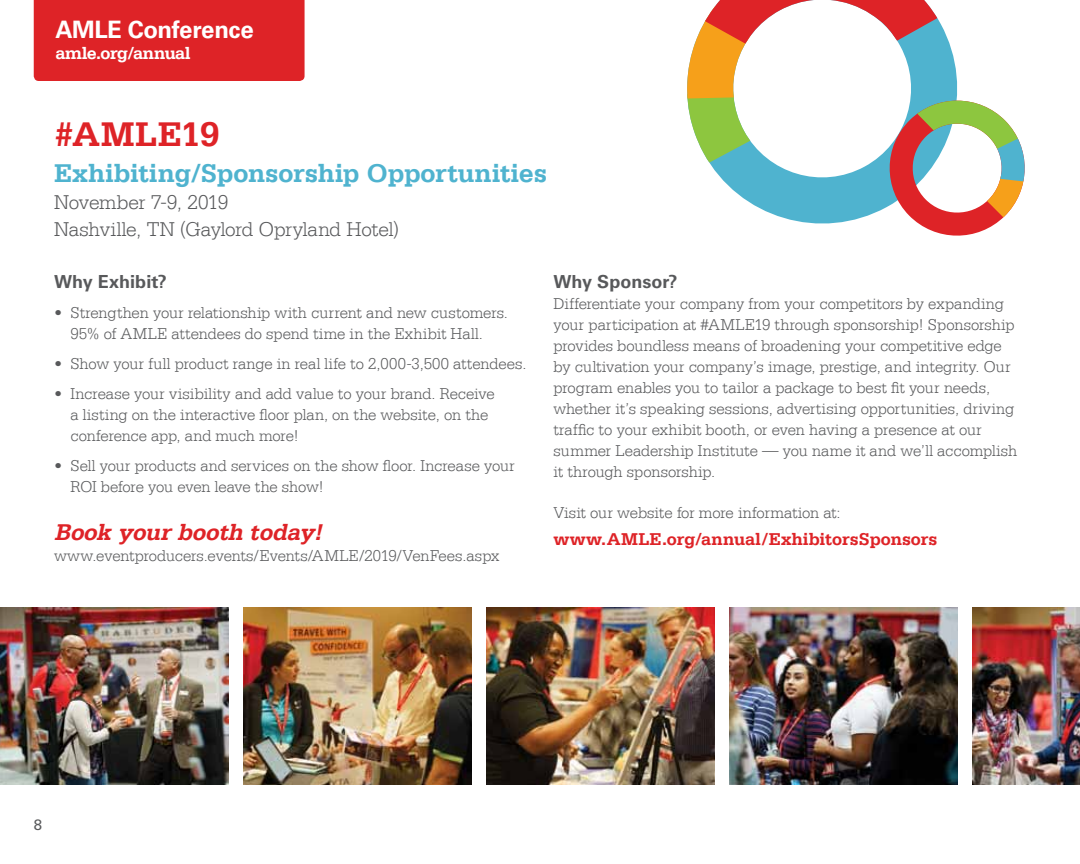
<style>
.page{position:relative;width:1080px;height:864px;background:#fff}
.page>*{position:absolute;margin:0;border:0;box-sizing:border-box;transform-origin:0 0}
.t1{font:700 36px "Serifa LT";letter-spacing:.01em;color:#de2327}
.t2{font:700 27px "Serifa LT";letter-spacing:-.005em;color:#4fb3cf}
.t3{font:italic 700 24px "Serifa LT";color:#de2327}
.t4{font:700 24px "Univers LT Std";letter-spacing:-.015em;color:#fff}
.t5{font:300 21px/27px "Serifa LT";letter-spacing:-.01em;color:#58595b}
.t6{font:700 18px "Serifa LT";color:#de2327}
.t7{font:700 18px "Univers LT Std";letter-spacing:.005em;color:#58595b}
.t8{font:700 18px "Serifa LT";letter-spacing:-.025em;color:#fff}
.t9{font:300 16.5px/21px "Serifa LT";letter-spacing:-.005em;color:#58595b}
.t10{font:15px "Univers LT Std";color:#58595b}
</style>
<div class="page">
<img style="left:0;top:607px;width:229px;height:177px">
<img style="left:243px;top:607px;width:229px;height:177px">
<img style="left:486px;top:607px;width:229px;height:177px">
<img style="left:729px;top:607px;width:229px;height:177px">
<img style="left:972px;top:607px;width:108px;height:177px">
<div style="left:34px;top:0;width:271px;height:81px;background:#de2327"></div>
<svg style="left:687px;top:0;width:338px;height:236px"></svg>
<h3 class="t4" style="left:55px;top:16px;width:200px">AMLE Conference</h3>
<p class="t8" style="left:55px;top:43px;width:137px">amle.org/annual</p>
<h1 class="t1" style="left:54px;top:113px;width:167px">#AMLE19</h1>
<h2 class="t2" style="left:54px;top:157px;width:495px">Exhibiting/Sponsorship Opportunities</h2>
<p class="t5" style="left:54px;top:188px;width:346px">November 7-9, 2019<br>Nashville, TN (Gaylord Opryland Hotel)</p>
<p class="t7" style="left:54px;top:271px;width:114px">Why Exhibit?</p>
<p class="t9" style="left:54px;top:302px;width:456px;text-align:center">• Strengthen your relationship with current and new customers.<br>95% of AMLE attendees do spend time in the Exhibit Hall.</p>
<p class="t9" style="left:54px;top:353px;width:474px">• Show your full product range in real life to 2,000-3,500 attendees.</p>
<p class="t9" style="left:70px;top:383px;width:426px;text-indent:-16px">• Increase your visibility and add value to your brand. Receive a listing on the interactive floor plan, on the website, on the conference app, and much more!</p>
<p class="t9" style="left:70px;top:455px;width:446px;text-indent:-16px">• Sell your products and services on the show floor. Increase your<br>ROI before you even leave the show!</p>
<h3 class="t3" style="left:54px;top:518px;width:276px">Book yourbooth today!</h3>
<p class="t9" style="left:54px;top:545px;width:447px">www.eventproducers.events/Events/AMLE/2019/VenFees.aspx</p>
<p class="t7" style="left:554px;top:271px;width:126px">Why Sponsor?</p>
<p class="t9" style="left:554px;top:293px;width:465px">Differentiate your company from your competitors by expanding your participation at #AMLE19 through sponsorship! Sponsorship provides boundless means of broadening your competitive edge by cultivation your company’s image, prestige, and integrity. Our program enables you to tailor a package to best fit your needs, whether it’s speaking sessions, advertising opportunities, driving traffic to your exhibit booth, or even having a presence at our summer Leadership Institute — you name it and we’ll accomplish it through sponsorship.</p>
<p class="t9" style="left:554px;top:502px;width:289px">Visit our website for more information at:</p>
<p class="t6" style="left:554px;top:528px;width:386px">www.AMLE.org/annual/ExhibitorsSponsors</p>
<p class="t10" style="left:34px;top:816px;width:10px">8</p>
</div>
